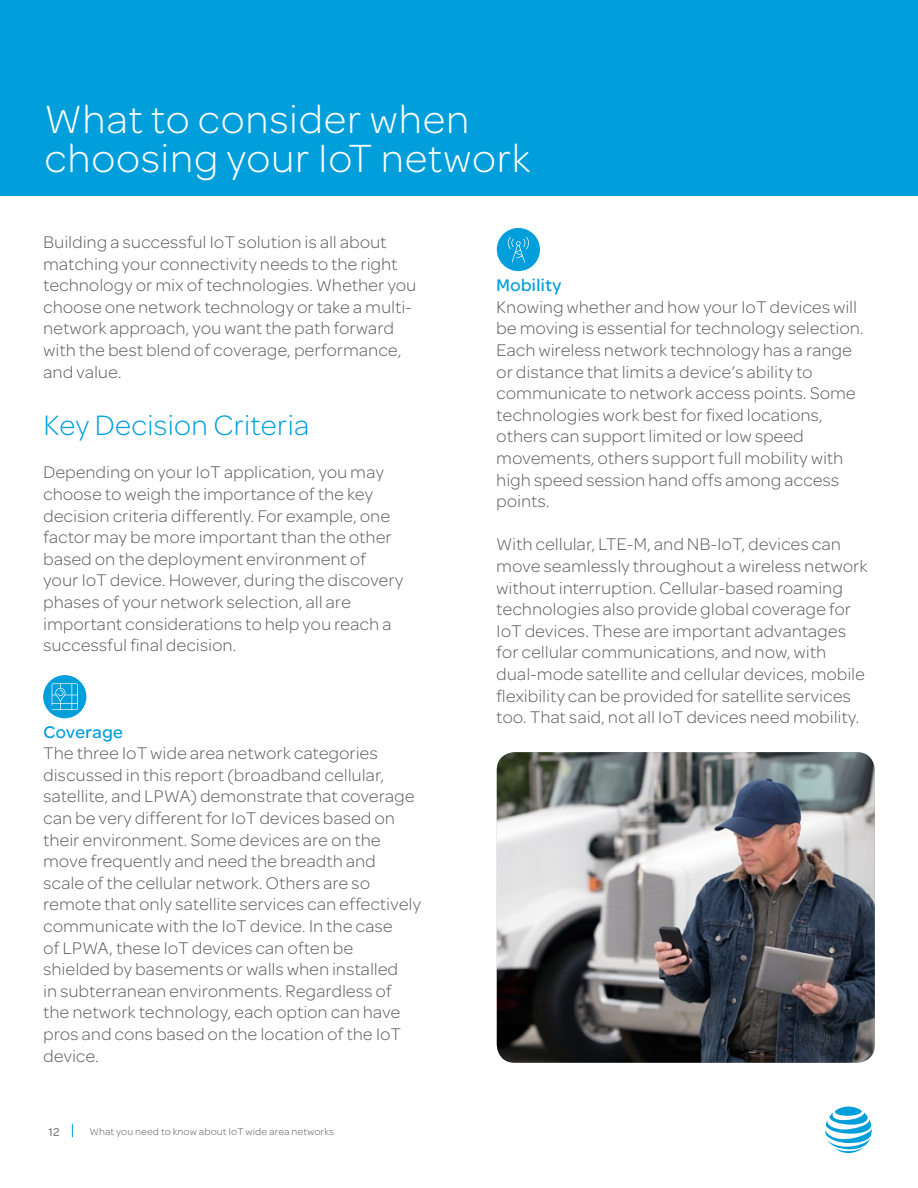
<style>
.page{position:relative;width:918px;height:1188px;background:#fff}
.page>*{position:absolute;margin:0;border:0;box-sizing:border-box;transform-origin:0 0}
.t1{font:42px/38.4px "Omnes ATTII Light";color:#fff}
.t2{font:30px "Omnes ATTII Light";letter-spacing:-.01em;color:#009fdb}
.t3{font:18px/21.6px "Omnes ATTII Light";letter-spacing:-.01em;color:#5a5a5a}
.t4{font:18px "Omnes ATTII Medium";letter-spacing:-.01em;color:#009fdb}
.t5{font:12px "Omnes ATTII";color:#5a5a5a}
.t6{font:10.5px "Omnes ATTII Light";color:#5a5a5a}
</style>
<div class="page">
<svg style="left:825px;top:1107px;width:47px;height:46px"></svg>
<svg style="left:72px;top:1124px;width:1px;height:13px"></svg>
<div style="left:43px;top:675px;width:43px;height:43px;background:#009fdb;border-radius:50%"></div>
<svg style="left:52px;top:683px;width:26px;height:27px"></svg>
<div style="left:497px;top:228px;width:43px;height:43px;background:#009fdb;border-radius:50%"></div>
<svg style="left:508px;top:237px;width:21px;height:25px"></svg>
<img style="left:497px;top:752px;width:378px;height:311px">
<div style="left:0;top:0;width:918px;height:196px;background:#009fdb"></div>
<h1 class="t1" style="left:44px;top:99px;width:488px">What to consider when choosing your IoT network</h1>
<p class="t3" style="left:43px;top:231px;width:375px">Building a successful IoT solution is all about matching your connectivity needs to the right technology or mix of technologies. Whether you choose one network technology or take a multi&shy;network approach, you want the path forward with the best blend of coverage, performance, and value.</p>
<h2 class="t2" style="left:43px;top:406px;width:268px">Key Decision Criteria</h2>
<p class="t3" style="left:43px;top:461px;width:362px">Depending on your IoT application, you may choose to weigh the importance of the key decision criteria differently. For example, one factor may be more important than the other based on the deployment environment of your IoT device. However, during the discovery phases of your network selection, all are important considerations to help you reach a successful final decision.</p>
<p class="t4" style="left:43px;top:719px;width:82px">Coverage</p>
<p class="t3" style="left:43px;top:742px;width:379px">The three IoT wide area network categories discussed in this report (broadband cellular, satellite, and LPWA) demonstrate that coverage can be very different for IoT devices based on their environment. Some devices are on the move frequently and need the breadth and scale of the cellular network. Others are so remote that only satellite services can effectively communicate with the IoT device. In the case<br>of LPWA, these IoT devices can often be shielded by basements or walls when installed<br>in subterranean environments. Regardless of the network technology, each option can have pros and cons based on the location of the IoT device.</p>
<p class="t5" style="left:49px;top:1124px;width:13px">12</p>
<p class="t6" style="left:90px;top:1125px;width:246px">What you need to know about IoT wide area networks</p>
<p class="t4" style="left:496px;top:273px;width:67px">Mobility</p>
<p class="t3" style="left:496px;top:296px;width:369px">Knowing whether and how your IoT devices will be moving is essential for technology selection.<br>Each wireless network technology has a range or distance that limits a device’s ability to communicate to network access points. Some technologies work best for fixed locations, others can support limited or low speed movements, others support full mobility with high speed session hand offs among access points.</p>
<p class="t3" style="left:496px;top:533px;width:373px">With cellular, LTE-M, and NB-IoT, devices can move seamlessly throughout a wireless network without interruption. Cellular-based roaming technologies also provide global coverage for IoT devices. These are important advantages for cellular communications, and now, with dual-mode satellite and cellular devices, mobile flexibility can be provided for satellite services too. That said, not all IoT devices need mobility.</p>
</div>
